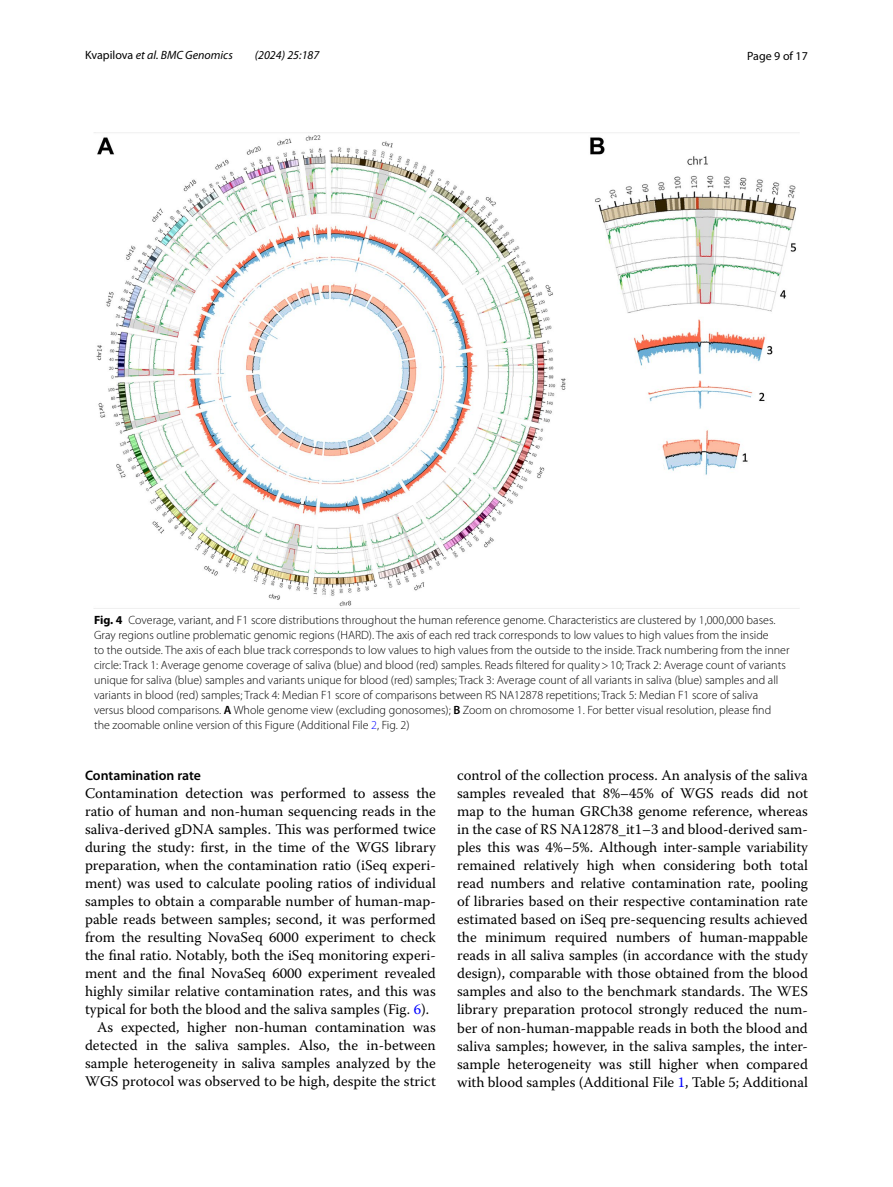
<style>
.page{position:relative;width:893px;height:1187px;background:#fff}
.page>*{position:absolute;margin:0;border:0;box-sizing:border-box;transform-origin:0 0}
.t1{font:14.7px/18px "Warnock Pro";color:#000;text-align:justify}
.t2{font:600 13.8px "Myriad Pro";color:#000}
.t3{font:300 12px/15px "Myriad Pro";color:#000}
.t4{font:italic 12px "Myriad Pro";color:#000}
.t5{font:12px "Myriad Pro";color:#000}
.s1{font-style:normal}
.s2{font-weight:700}
.s3{font-weight:600}
.s4{color:#00f}
</style>
<div class="page">
<img style="left:96px;top:135px;width:700px;height:472px">
<p class="t4" style="left:85px;top:48px;width:149px"><span class="s1">Kvapilova</span> et al. BMC Genomics</p>
<p class="t4" style="left:255px;top:48px;width:66px">(2024) 25:187</p>
<p class="t5" style="left:747px;top:48px;width:62px">Page 9 of 17</p>
<p class="t3" style="left:94px;top:612px;width:697px"><span class="s2">Fig. 4</span> Coverage, variant, and F1 score distributions throughout the human reference genome. Characteristics are clustered by 1,000,000 bases.<br>Gray regions outline problematic genomic regions (HARD). The axis of each red track corresponds to low values to high values from the inside<br>to the outside. The axis of each blue track corresponds to low values to high values from the outside to the inside. Track numbering from the inner circle: Track 1: Average genome coverage of saliva (blue) and blood (red) samples. Reads filtered for quality&gt;10; Track 2: Average count of variants unique for saliva (blue) samples and variants unique for blood (red) samples; Track 3: Average count of all variants in saliva (blue) samples and all variants in blood (red) samples; Track 4: Median F1 score of comparisons between RS NA12878 repetitions; Track 5: Median F1 score of saliva versus blood comparisons. <span class="s3">A</span> Whole genome view (excluding gonosomes); <span class="s3">B</span> Zoom on chromosome 1. For better visual resolution, please find the zoomable online version of this Figure (Additional File <span class="s4">2</span>, Fig. 2)</p>
<p class="t2" style="left:85px;top:766px;width:117px">Contamination rate</p>
<p class="t1" style="left:85px;top:783px;width:352px">Contamination detection was performed to assess the</p>
<p class="t1" style="left:85px;top:801px;width:352px">ratio of human and non-human sequencing reads in the</p>
<p class="t1" style="left:85px;top:819px;width:352px">saliva-derived gDNA samples. This was performed twice</p>
<p class="t1" style="left:85px;top:837px;width:352px">during the study: first, in the time of the WGS library</p>
<p class="t1" style="left:85px;top:855px;width:352px">preparation, when the contamination ratio (iSeq experi-</p>
<p class="t1" style="left:85px;top:873px;width:352px">ment) was used to calculate pooling ratios of individual</p>
<p class="t1" style="left:85px;top:891px;width:352px">samples to obtain a comparable number of human-map-</p>
<p class="t1" style="left:85px;top:909px;width:352px">pable reads between samples; second, it was performed</p>
<p class="t1" style="left:85px;top:927px;width:352px">from the resulting NovaSeq 6000 experiment to check</p>
<p class="t1" style="left:85px;top:945px;width:352px">the final ratio. Notably, both the iSeq monitoring experi-</p>
<p class="t1" style="left:85px;top:963px;width:352px">ment and the final NovaSeq 6000 experiment revealed</p>
<p class="t1" style="left:85px;top:981px;width:352px">highly similar relative contamination rates, and this was</p>
<p class="t1" style="left:85px;top:999px;width:346px">typical for both the blood and the saliva samples (Fig. <span class="s4">6</span>).</p>
<p class="t1" style="left:97px;top:1017px;width:340px">As expected, higher non-human contamination was</p>
<p class="t1" style="left:85px;top:1035px;width:352px">detected in the saliva samples. Also, the in-between</p>
<p class="t1" style="left:85px;top:1053px;width:352px">sample heterogeneity in saliva samples analyzed by the</p>
<p class="t1" style="left:85px;top:1071px;width:352px">WGS protocol was observed to be high, despite the strict</p>
<p class="t1" style="left:457px;top:766px;width:352px">control of the collection process. An analysis of the saliva samples revealed that 8%–45% of WGS reads did not map to the human GRCh38 genome reference, whereas in the case of RS NA12878_it1–3 and blood-derived sam&shy;ples this was 4%–5%. Although inter-sample variability remained relatively high when considering both total read numbers and relative contamination rate, pooling of libraries based on their respective contamination rate estimated based on iSeq pre-sequencing results achieved the minimum required numbers of human-mappable reads in all saliva samples (in accordance with the study design), comparable with those obtained from the blood samples and also to the benchmark standards. The WES library preparation protocol strongly reduced the num&shy;ber of non-human-mappable reads in both the blood and saliva samples; however, in the saliva samples, the inter&shy;sample heterogeneity was still higher when compared with blood samples (Additional File <span class="s4">1</span>, Table 5; Additional</p>
</div>
